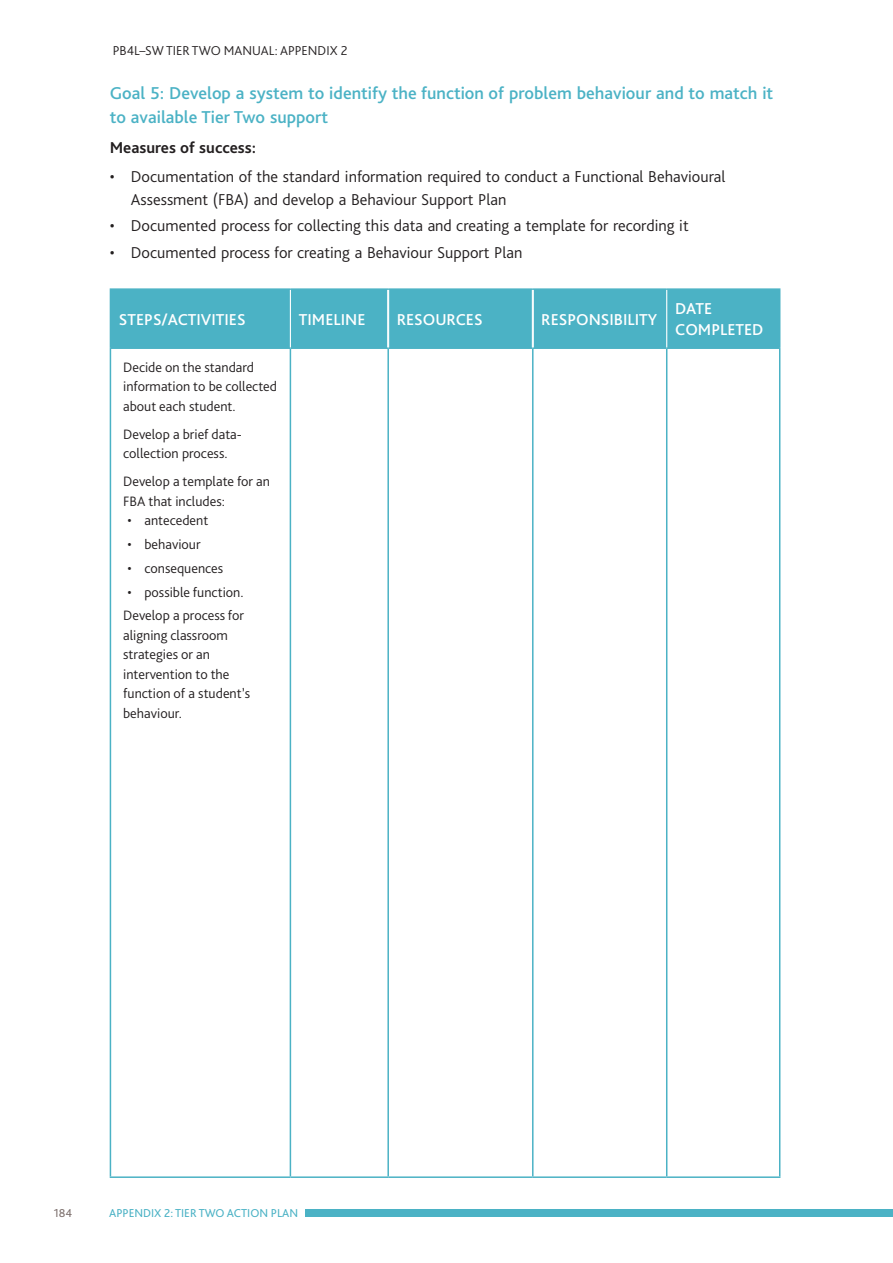
<style>
.page{position:relative;width:893px;height:1263px;background:#fff}
.page>*{position:absolute;margin:0;border:0;box-sizing:border-box;transform-origin:0 0}
.HEADING_FIVE{font:500 18px/24px "Bliss Pro";color:#4bb2c5}
.t1{font:300 16.5px/22.5px "Bliss Pro";color:#231f20}
.TABLE_HEADING{font:500 16.5px/21px "Bliss Pro";color:#fff}
._01_BODY_TEXT{font:700 16.5px "Bliss Pro";color:#231f20}
.TABLE_TEXT{font:300 14.25px/19.5px "Bliss Pro";color:#231f20}
.t2{font:300 13.5px "Bliss 2";color:#231f20}
.t3{font:12px "Bliss Pro";color:#4bb2c5}
.t4{font:12px "Bliss Pro";color:#7d706d}
</style>
<div class="page">
<div style="left:111px;top:290px;width:668px;height:57px;background:#4bb2c5"></div>
<hr style="left:110px;top:349px;width:1px;height:827px;background:#4bb2c5">
<hr style="left:779px;top:349px;width:1px;height:827px;background:#4bb2c5">
<hr style="left:290px;top:349px;width:1px;height:827px;background:#4bb2c5">
<hr style="left:387px;top:349px;width:2px;height:827px;background:#4bb2c5">
<hr style="left:532px;top:349px;width:1px;height:827px;background:#4bb2c5">
<hr style="left:666px;top:349px;width:1px;height:827px;background:#4bb2c5">
<hr style="left:110px;top:288px;width:180px;height:2px;background:#4bb2c5">
<hr style="left:110px;top:290px;width:1px;height:57px;background:#4bb2c5">
<hr style="left:290px;top:288px;width:98px;height:2px;background:#4bb2c5">
<hr style="left:388px;top:288px;width:145px;height:2px;background:#4bb2c5">
<hr style="left:533px;top:288px;width:134px;height:2px;background:#4bb2c5">
<hr style="left:667px;top:288px;width:113px;height:2px;background:#4bb2c5">
<hr style="left:779px;top:290px;width:1px;height:57px;background:#4bb2c5">
<hr style="left:110px;top:347px;width:180px;height:2px;background:#4bb2c5">
<hr style="left:290px;top:347px;width:98px;height:2px;background:#4bb2c5">
<hr style="left:388px;top:347px;width:145px;height:2px;background:#4bb2c5">
<hr style="left:533px;top:347px;width:134px;height:2px;background:#4bb2c5">
<hr style="left:667px;top:347px;width:113px;height:2px;background:#4bb2c5">
<hr style="left:290px;top:290px;width:1px;height:57px;background:#fff">
<hr style="left:666px;top:290px;width:1px;height:57px;background:#fff">
<hr style="left:387px;top:290px;width:1px;height:57px;background:#fff">
<hr style="left:388px;top:290px;width:1px;height:57px;background:#fff">
<hr style="left:532px;top:290px;width:1px;height:57px;background:#fff">
<hr style="left:533px;top:290px;width:1px;height:57px;background:#fff">
<hr style="left:110px;top:1176px;width:180px;height:2px;background:#4bb2c5">
<hr style="left:290px;top:1176px;width:98px;height:2px;background:#4bb2c5">
<hr style="left:388px;top:1176px;width:145px;height:2px;background:#4bb2c5">
<hr style="left:533px;top:1176px;width:134px;height:2px;background:#4bb2c5">
<hr style="left:667px;top:1176px;width:113px;height:2px;background:#4bb2c5">
<div style="left:306px;top:1209px;width:587px;height:7px;background:#4bb2c5"></div>
<p class="t2" style="left:113px;top:42px;width:236px">PB4L–SW TIER TWO MANUAL: APPENDIX 2</p>
<p class="HEADING_FIVE" style="left:110px;top:81px;width:665px">Goal 5: Develop a system to identify the function of problem behaviour and to match it to available Tier Two support</p>
<p class="_01_BODY_TEXT" style="left:110px;top:137px;width:148px">Measures of success:</p>
<p class="t1" style="left:131px;top:165px;width:596px;text-indent:-21px">• Documentation of the standard information required to conduct a Functional Behavioural<br>Assessment (FBA) and develop a Behaviour Support Plan</p>
<p class="t1" style="left:110px;top:214px;width:581px">• Documented process for collecting this data and creating a template for recording it</p>
<p class="t1" style="left:110px;top:241px;width:414px">• Documented process for creating a Behaviour Support Plan</p>
<p class="TABLE_HEADING" style="left:119px;top:309px;width:128px">STEPS/ACTIVITIES</p>
<p class="TABLE_HEADING" style="left:299px;top:309px;width:68px">TIMELINE</p>
<p class="TABLE_HEADING" style="left:397px;top:309px;width:87px">RESOURCES</p>
<p class="TABLE_HEADING" style="left:541px;top:309px;width:118px">RESPONSIBILITY</p>
<p class="TABLE_HEADING" style="left:675px;top:298px;width:90px">DATE<br>COMPLETED</p>
<p class="TABLE_TEXT" style="left:123px;top:357px;width:155px">Decide on the standard information to be collected about each student.</p>
<p class="TABLE_TEXT" style="left:123px;top:424px;width:120px">Develop a brief data&shy;collection process.</p>
<p class="TABLE_TEXT" style="left:123px;top:472px;width:148px">Develop a template for an<br>FBA that includes:</p>
<p class="TABLE_TEXT" style="left:127px;top:511px;width:82px">• antecedent</p>
<p class="TABLE_TEXT" style="left:127px;top:534px;width:75px">• behaviour</p>
<p class="TABLE_TEXT" style="left:127px;top:558px;width:97px">• consequences</p>
<p class="TABLE_TEXT" style="left:127px;top:582px;width:118px">• possible function.</p>
<p class="TABLE_TEXT" style="left:123px;top:606px;width:128px">Develop a process for aligning classroom strategies or an intervention to the function of a student’s behaviour.</p>
<p class="t4" style="left:54px;top:1206px;width:20px">184</p>
<p class="t3" style="left:109px;top:1206px;width:191px">APPENDIX 2: TIER TWO ACTION PLAN</p>
</div>
